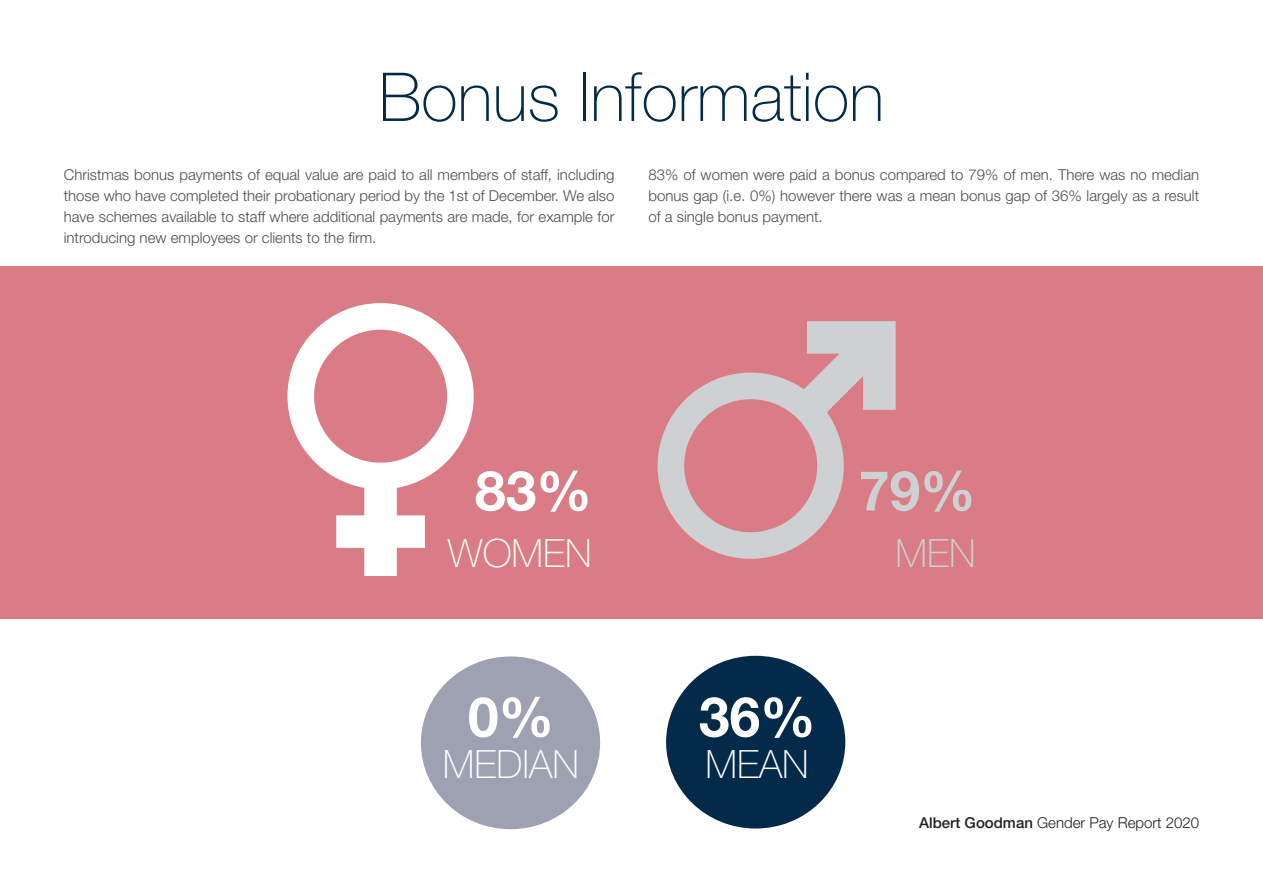
<style>
.page{position:relative;width:1263px;height:893px;background:#fff}
.page>*{position:absolute;margin:0;border:0;box-sizing:border-box;transform-origin:0 0}
.t1{font:100 67.5px "Helvetica Neue LT Std";color:#042a4a}
.t2{font:700 55.2px "Helvetica Neue LT Pro";color:#fff}
.t3{font:700 55.2px "Helvetica Neue LT Pro";color:#cdd1d4}
.Paragraph_Style_1{font:100 39px "Helvetica Neue LT Std";color:#fff}
.Paragraph_Style_1-2{font:100 39px "Helvetica Neue LT Std";color:#cdd1d4}
.t4{font:300 15px/21px "Helvetica Neue LT Std";color:#4d4b4b;text-align:justify}
.t5{font:300 15px "Helvetica Neue LT Std";color:#231f20}
.s1{font-weight:500}
</style>
<div class="page">
<div style="left:0;top:266px;width:1263px;height:353px;background:#d97c86"></div>
<div style="left:421px;top:656px;width:179px;height:173px;background:#9ea1b1;border-radius:50%"></div>
<div style="left:666px;top:656px;width:179px;height:172px;background:#042a4a;border-radius:50%"></div>
<svg style="left:287px;top:303px;width:187px;height:273px"></svg>
<svg style="left:658px;top:321px;width:238px;height:238px"></svg>
<p class="t1" style="left:379px;top:58px;width:507px">Bonus Information</p>
<p class="t4" style="left:64px;top:164px;width:552px">Christmas bonus payments of equal value are paid to all members of staff, including those who have completed their probationary period by the 1st of December. We also have schemes available to staff where additional payments are made, for example for introducing new employees or clients to the firm.</p>
<p class="t4" style="left:648px;top:164px;width:552px">83% of women were paid a bonus compared to 79% of men. There was no median bonus gap (i.e. 0%) however there was a mean bonus gap of 36% largely as a result of a single bonus payment.</p>
<p class="t2" style="left:475px;top:457px;width:118px">83%</p>
<p class="t3" style="left:859px;top:457px;width:118px">79%</p>
<p class="Paragraph_Style_1" style="left:448px;top:530px;width:145px">WOMEN</p>
<p class="Paragraph_Style_1-2" style="left:895px;top:530px;width:81px">MEN</p>
<p class="t2" style="left:468px;top:683px;width:87px">0%</p>
<p class="t2" style="left:699px;top:683px;width:118px">36%</p>
<p class="Paragraph_Style_1" style="left:443px;top:742px;width:137px">MEDIAN</p>
<p class="Paragraph_Style_1" style="left:706px;top:742px;width:105px">MEAN</p>
<p class="t5" style="left:919px;top:814px;width:282px"><span class="s1">Albert Goodman</span> Gender Pay Report 2020</p>
</div>
